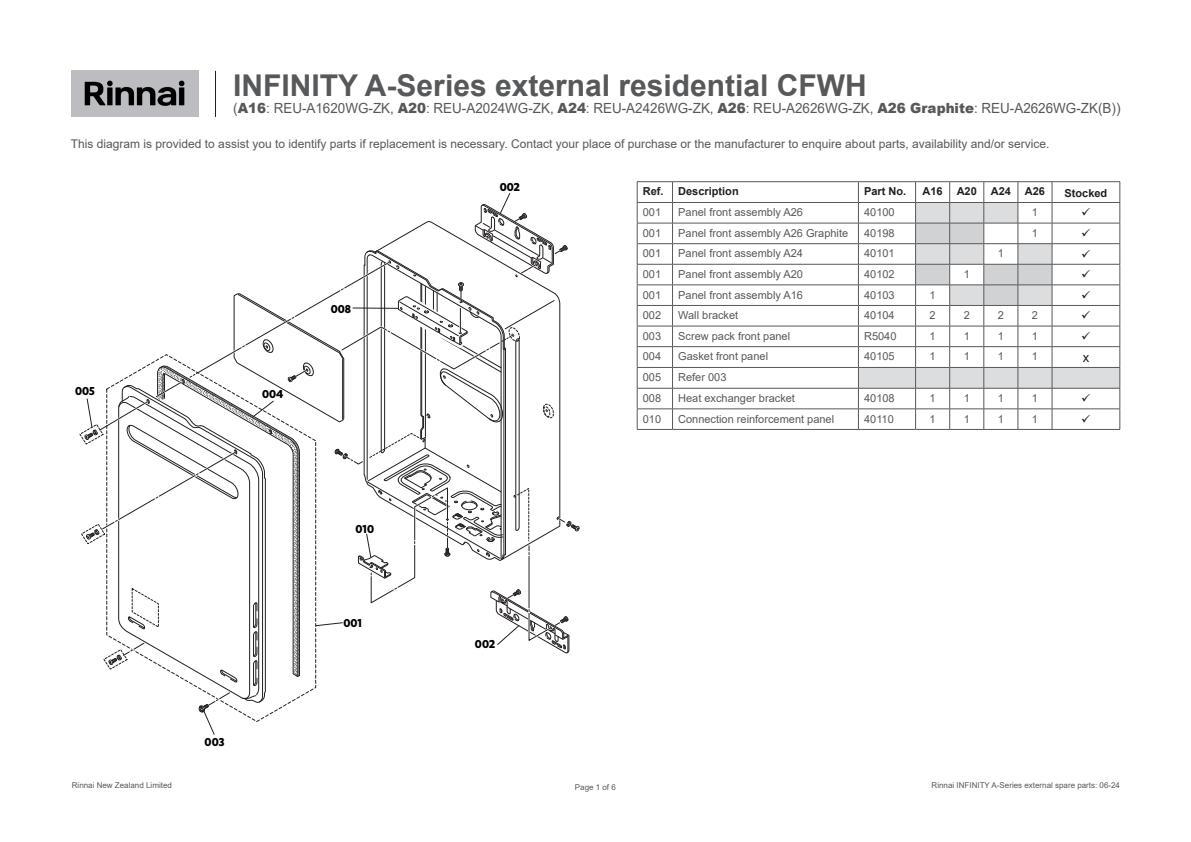
<style>
.page{position:relative;width:1191px;height:842px;background:#fff}
.page>*{position:absolute;margin:0;border:0;box-sizing:border-box;transform-origin:0 0}
.t1{font:700 30px "Arial";color:#57585a}
.t2{font:14px "Arial";color:#57585a}
.t3{font:700 13.4px "Karbon";color:#000}
.t4{font:13px "Arial";color:#231f20}
.t5{font:12px "Arial";color:#57585a}
.t6{font:11px "Arial";color:#57585a}
.t7{font:700 11px "Arial";color:#231f20}
.t8{font:8px "Arial";color:#57585a}
.s1{font-weight:900}
</style>
<div class="page">
<div style="left:71px;top:70px;width:127px;height:47px;background:#bcbdc0"></div>
<img style="left:84px;top:80px;width:101px;height:26px">
<hr style="left:215px;top:71px;width:1px;height:46px;background:#231f20">
<svg style="left:859px;top:203px;width:260px;height:185px"></svg>
<hr style="left:637px;top:181px;width:35px;height:1px;background:#57585a">
<hr style="left:672px;top:181px;width:186px;height:1px;background:#57585a">
<hr style="left:858px;top:181px;width:57px;height:1px;background:#57585a">
<hr style="left:915px;top:181px;width:34px;height:1px;background:#57585a">
<hr style="left:949px;top:181px;width:34px;height:1px;background:#57585a">
<hr style="left:983px;top:181px;width:35px;height:1px;background:#57585a">
<hr style="left:1018px;top:181px;width:34px;height:1px;background:#57585a">
<hr style="left:1052px;top:181px;width:68px;height:1px;background:#57585a">
<hr style="left:637px;top:202px;width:35px;height:1px;background:#57585a">
<hr style="left:672px;top:202px;width:186px;height:1px;background:#57585a">
<hr style="left:858px;top:202px;width:57px;height:1px;background:#57585a">
<hr style="left:1052px;top:202px;width:68px;height:1px;background:#57585a">
<hr style="left:637px;top:223px;width:35px;height:1px;background:#57585a">
<hr style="left:672px;top:223px;width:186px;height:1px;background:#57585a">
<hr style="left:858px;top:223px;width:57px;height:1px;background:#57585a">
<hr style="left:1052px;top:223px;width:68px;height:1px;background:#57585a">
<hr style="left:637px;top:243px;width:35px;height:1px;background:#57585a">
<hr style="left:672px;top:243px;width:186px;height:1px;background:#57585a">
<hr style="left:858px;top:243px;width:57px;height:1px;background:#57585a">
<hr style="left:1052px;top:243px;width:68px;height:1px;background:#57585a">
<hr style="left:637px;top:264px;width:35px;height:1px;background:#57585a">
<hr style="left:672px;top:264px;width:186px;height:1px;background:#57585a">
<hr style="left:858px;top:264px;width:57px;height:1px;background:#57585a">
<hr style="left:1052px;top:264px;width:68px;height:1px;background:#57585a">
<hr style="left:637px;top:285px;width:35px;height:1px;background:#57585a">
<hr style="left:672px;top:285px;width:186px;height:1px;background:#57585a">
<hr style="left:858px;top:285px;width:57px;height:1px;background:#57585a">
<hr style="left:1052px;top:285px;width:68px;height:1px;background:#57585a">
<hr style="left:637px;top:305px;width:35px;height:1px;background:#57585a">
<hr style="left:672px;top:305px;width:186px;height:1px;background:#57585a">
<hr style="left:858px;top:305px;width:57px;height:1px;background:#57585a">
<hr style="left:1052px;top:305px;width:68px;height:1px;background:#57585a">
<hr style="left:637px;top:326px;width:35px;height:1px;background:#57585a">
<hr style="left:672px;top:326px;width:186px;height:1px;background:#57585a">
<hr style="left:858px;top:326px;width:57px;height:1px;background:#57585a">
<hr style="left:1052px;top:326px;width:68px;height:1px;background:#57585a">
<hr style="left:637px;top:346px;width:35px;height:1px;background:#57585a">
<hr style="left:672px;top:346px;width:186px;height:1px;background:#57585a">
<hr style="left:858px;top:346px;width:57px;height:1px;background:#57585a">
<hr style="left:1052px;top:346px;width:68px;height:1px;background:#57585a">
<hr style="left:637px;top:367px;width:35px;height:1px;background:#57585a">
<hr style="left:672px;top:367px;width:186px;height:1px;background:#57585a">
<hr style="left:858px;top:367px;width:57px;height:1px;background:#57585a">
<hr style="left:1052px;top:367px;width:68px;height:1px;background:#57585a">
<hr style="left:637px;top:388px;width:35px;height:1px;background:#57585a">
<hr style="left:672px;top:388px;width:186px;height:1px;background:#57585a">
<hr style="left:858px;top:388px;width:57px;height:1px;background:#57585a">
<hr style="left:1052px;top:388px;width:68px;height:1px;background:#57585a">
<hr style="left:637px;top:409px;width:35px;height:1px;background:#57585a">
<svg style="left:637px;top:182px;width:1px;height:247px"></svg>
<hr style="left:672px;top:409px;width:186px;height:1px;background:#57585a">
<svg style="left:672px;top:182px;width:1px;height:247px"></svg>
<hr style="left:858px;top:409px;width:57px;height:1px;background:#57585a">
<svg style="left:858px;top:182px;width:1px;height:247px"></svg>
<hr style="left:1052px;top:409px;width:68px;height:1px;background:#57585a">
<svg style="left:915px;top:182px;width:137px;height:247px"></svg>
<svg style="left:1119px;top:182px;width:1px;height:247px"></svg>
<hr style="left:637px;top:429px;width:35px;height:1px;background:#57585a">
<hr style="left:672px;top:429px;width:186px;height:1px;background:#57585a">
<hr style="left:858px;top:429px;width:57px;height:1px;background:#57585a">
<hr style="left:915px;top:429px;width:34px;height:1px;background:#57585a">
<hr style="left:949px;top:429px;width:34px;height:1px;background:#57585a">
<hr style="left:983px;top:429px;width:35px;height:1px;background:#57585a">
<hr style="left:1018px;top:429px;width:34px;height:1px;background:#57585a">
<hr style="left:1052px;top:429px;width:68px;height:1px;background:#57585a">
<svg style="left:79px;top:193px;width:501px;height:542px"></svg>
<svg style="left:1082px;top:208px;width:8px;height:8px"></svg>
<svg style="left:1082px;top:229px;width:8px;height:8px"></svg>
<svg style="left:1082px;top:249px;width:8px;height:8px"></svg>
<svg style="left:1082px;top:270px;width:8px;height:8px"></svg>
<svg style="left:1082px;top:290px;width:8px;height:8px"></svg>
<svg style="left:1082px;top:311px;width:8px;height:8px"></svg>
<svg style="left:1082px;top:332px;width:8px;height:7px"></svg>
<h1 class="t1" style="left:233px;top:65px;width:635px">INFINITY A-Series external residential CFWH</h1>
<p class="t2" style="left:233px;top:99px;width:889px">(<span class="s1">A16</span>: REU-A1620WG-ZK, <span class="s1">A20</span>: REU-A2024WG-ZK, <span class="s1">A24</span>: REU-A2426WG-ZK, <span class="s1">A26</span>: REU-A2626WG-ZK, <span class="s1">A26 Graphite</span>: REU-A2626WG-ZK(B))</p>
<p class="t5" style="left:71px;top:136px;width:980px">This diagram is provided to assist you to identify parts if replacement is necessary. Contact your place of purchase or the manufacturer to enquire about parts, availability and/or service.</p>
<p class="t7" style="left:643px;top:184px;width:22px">Ref.</p>
<p class="t7" style="left:678px;top:184px;width:62px">Description</p>
<p class="t7" style="left:864px;top:184px;width:44px">Part No.</p>
<p class="t7" style="left:922px;top:184px;width:22px">A16</p>
<p class="t7" style="left:956px;top:184px;width:22px">A20</p>
<p class="t7" style="left:990px;top:184px;width:22px">A24</p>
<p class="t7" style="left:1025px;top:184px;width:22px">A26</p>
<p class="t7" style="left:1064px;top:185px;width:44px">Stocked</p>
<p class="t6" style="left:643px;top:205px;width:20px">001</p>
<p class="t6" style="left:678px;top:205px;width:126px">Panel front assembly A26</p>
<p class="t6" style="left:864px;top:205px;width:32px">40100</p>
<p class="t6" style="left:1032px;top:205px;width:8px">1</p>
<p class="t6" style="left:643px;top:225px;width:20px">001</p>
<p class="t6" style="left:678px;top:225px;width:171px">Panel front assembly A26 Graphite</p>
<p class="t6" style="left:864px;top:225px;width:32px">40198</p>
<p class="t6" style="left:1032px;top:225px;width:8px">1</p>
<p class="t6" style="left:643px;top:246px;width:20px">001</p>
<p class="t6" style="left:678px;top:246px;width:126px">Panel front assembly A24</p>
<p class="t6" style="left:864px;top:246px;width:32px">40101</p>
<p class="t6" style="left:997px;top:246px;width:8px">1</p>
<p class="t6" style="left:643px;top:266px;width:20px">001</p>
<p class="t6" style="left:678px;top:266px;width:126px">Panel front assembly A20</p>
<p class="t6" style="left:864px;top:266px;width:32px">40102</p>
<p class="t6" style="left:963px;top:266px;width:8px">1</p>
<p class="t6" style="left:643px;top:287px;width:20px">001</p>
<p class="t6" style="left:678px;top:287px;width:126px">Panel front assembly A16</p>
<p class="t6" style="left:864px;top:287px;width:32px">40103</p>
<p class="t6" style="left:929px;top:287px;width:8px">1</p>
<p class="t6" style="left:643px;top:308px;width:20px">002</p>
<p class="t6" style="left:678px;top:308px;width:62px">Wall bracket</p>
<p class="t6" style="left:864px;top:308px;width:32px">40104</p>
<p class="t6" style="left:929px;top:308px;width:8px">2</p>
<p class="t6" style="left:963px;top:308px;width:8px">2</p>
<p class="t6" style="left:997px;top:308px;width:8px">2</p>
<p class="t6" style="left:1032px;top:308px;width:8px">2</p>
<p class="t6" style="left:643px;top:328px;width:20px">003</p>
<p class="t6" style="left:678px;top:328px;width:113px">Screw pack front panel</p>
<p class="t6" style="left:864px;top:328px;width:34px">R5040</p>
<p class="t6" style="left:929px;top:328px;width:8px">1</p>
<p class="t6" style="left:963px;top:328px;width:8px">1</p>
<p class="t6" style="left:997px;top:328px;width:8px">1</p>
<p class="t6" style="left:1032px;top:328px;width:8px">1</p>
<p class="t6" style="left:643px;top:349px;width:20px">004</p>
<p class="t6" style="left:678px;top:349px;width:91px">Gasket front panel</p>
<p class="t6" style="left:864px;top:349px;width:32px">40105</p>
<p class="t6" style="left:929px;top:349px;width:8px">1</p>
<p class="t6" style="left:963px;top:349px;width:8px">1</p>
<p class="t6" style="left:997px;top:349px;width:8px">1</p>
<p class="t6" style="left:1032px;top:349px;width:8px">1</p>
<p class="t4" style="left:1082px;top:348px;width:8px">x</p>
<p class="t6" style="left:643px;top:370px;width:20px">005</p>
<p class="t6" style="left:678px;top:370px;width:50px">Refer 003</p>
<p class="t6" style="left:643px;top:390px;width:20px">008</p>
<p class="t6" style="left:678px;top:390px;width:118px">Heat exchanger bracket</p>
<p class="t6" style="left:864px;top:390px;width:32px">40108</p>
<p class="t6" style="left:929px;top:390px;width:8px">1</p>
<p class="t6" style="left:963px;top:390px;width:8px">1</p>
<p class="t6" style="left:997px;top:390px;width:8px">1</p>
<p class="t6" style="left:1032px;top:390px;width:8px">1</p>
<p class="t6" style="left:643px;top:411px;width:20px">010</p>
<p class="t6" style="left:678px;top:411px;width:157px">Connection reinforcement panel</p>
<p class="t6" style="left:864px;top:411px;width:31px">40110</p>
<p class="t6" style="left:929px;top:411px;width:8px">1</p>
<p class="t6" style="left:963px;top:411px;width:8px">1</p>
<p class="t6" style="left:997px;top:411px;width:8px">1</p>
<p class="t6" style="left:1032px;top:411px;width:8px">1</p>
<p class="t3" style="left:499px;top:179px;width:22px">002</p>
<p class="t3" style="left:331px;top:301px;width:22px">008</p>
<p class="t3" style="left:75px;top:383px;width:21px">005</p>
<p class="t3" style="left:262px;top:386px;width:23px">004</p>
<p class="t3" style="left:355px;top:521px;width:20px">010</p>
<p class="t3" style="left:205px;top:734px;width:21px">003</p>
<p class="t3" style="left:343px;top:615px;width:20px">001</p>
<p class="t3" style="left:475px;top:637px;width:22px">002</p>
<p class="t8" style="left:72px;top:780px;width:102px">Rinnai New Zealand Limited</p>
<p class="t8" style="left:575px;top:781px;width:42px">Page 1 of 6</p>
<p class="t8" style="left:931px;top:780px;width:190px">Rinnai INFINITY A-Series external spare parts: 06-24</p>
</div>
